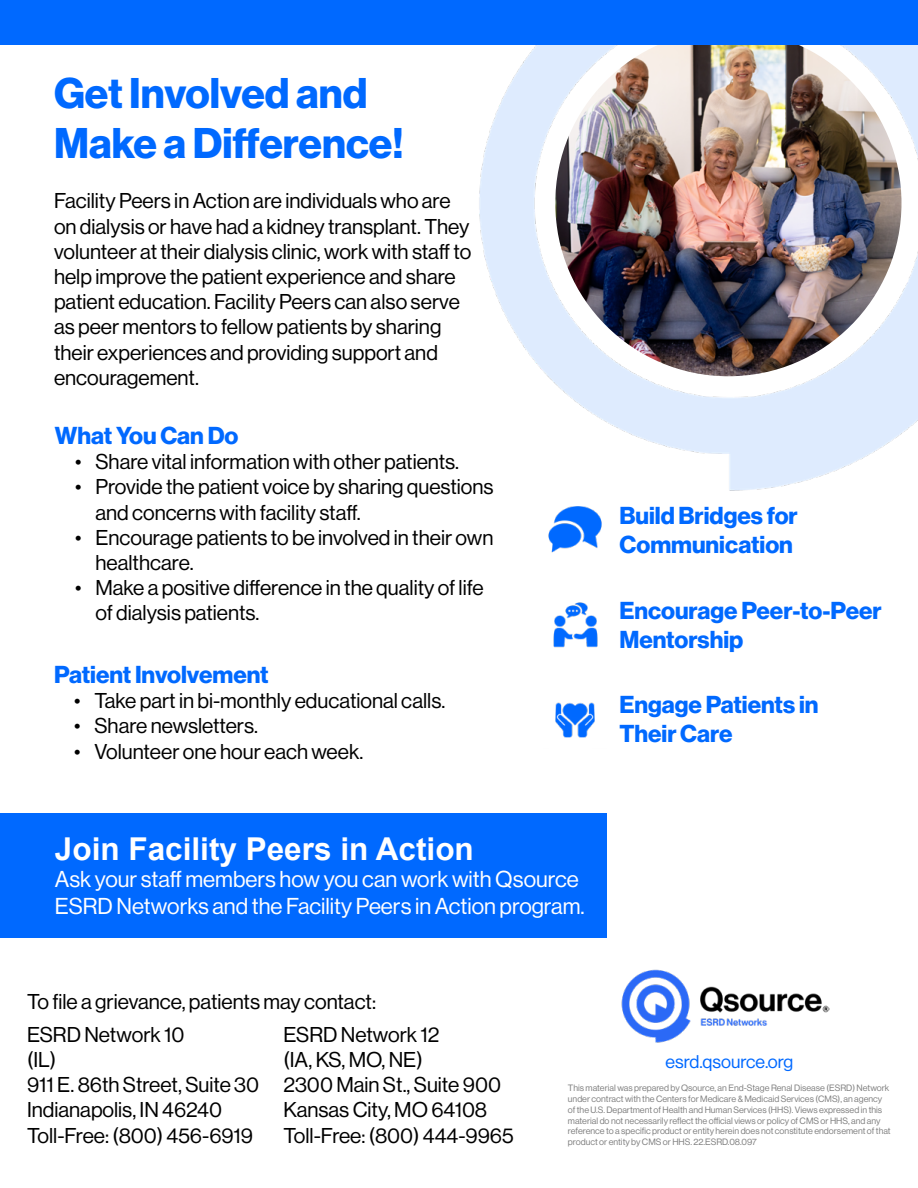
<style>
.page{position:relative;width:918px;height:1188px;background:#fff}
.page>*{position:absolute;margin:0;border:0;box-sizing:border-box;transform-origin:0 0}
.t1{font:42px/50.4px "N Haas Grotesk DS Pro 75 Bd";color:#0069ff}
.t2{font:700 31.5px "Arial";color:#fff}
.t3{font:24px/28.8px "N Haas Grotesk DS Pro 75 Bd";color:#0069ff}
.t4{font:22.5px/27px "N Haas Grotesk DS Pro 55 Rg";color:#fff}
.t5{font:21px/25.2px "N Haas Grotesk DS Pro 55 Rg";color:#000}
.t6{font:18px "N Haas Grotesk DS Pro 55 Rg";color:#0069ff}
.t7{font:9px/10.8px "N Haas Grotesk DS Pro 55 Rg";color:#7f7f7f}
</style>
<div class="page">
<div style="left:0;top:814px;width:607px;height:124px;background:#0069ff"></div>
<img style="left:479px;top:45px;width:439px;height:446px">
<img style="left:555px;top:30px;width:347px;height:346px;border-radius:173px">
<div style="left:0;top:0;width:918px;height:45px;background:#0069ff"></div>
<img style="left:548px;top:506px;width:54px;height:47px">
<img style="left:553px;top:602px;width:45px;height:46px">
<img style="left:555px;top:702px;width:40px;height:36px">
<img style="left:621px;top:969px;width:208px;height:74px">
<h1 class="t1" style="left:54px;top:68px;width:351px">Get Involved and<br>Make a Difference!</h1>
<p class="t5" style="left:54px;top:189px;width:419px">Facility Peers in Action are individuals who are on dialysis or have had a kidney transplant. They volunteer at their dialysis clinic, work with staff to help improve the patient experience and share patient education. Facility Peers can also serve as peer mentors to fellow patients by sharing their experiences and providing support and encouragement.</p>
<p class="t3" style="left:55px;top:422px;width:185px">What You Can Do</p>
<p class="t5" style="left:75px;top:449px;width:386px">• Share vital information with other patients.</p>
<p class="t5" style="left:95px;top:475px;width:400px;text-indent:-20px">• Provide the patient voice by sharing questions and concerns with facility staff.</p>
<p class="t5" style="left:95px;top:525px;width:400px;text-indent:-20px">• Encourage patients to be involved in their own healthcare.</p>
<p class="t5" style="left:95px;top:575px;width:390px;text-indent:-20px">• Make a positive difference in the quality of life of dialysis patients.</p>
<p class="t3" style="left:54px;top:661px;width:216px">Patient Involvement</p>
<p class="t5" style="left:74px;top:688px;width:373px">• Take part in bi-monthly educational calls.</p>
<p class="t5" style="left:74px;top:714px;width:185px">• Share newsletters.</p>
<p class="t5" style="left:74px;top:739px;width:291px">• Volunteer one hour each week.</p>
<h2 class="t2" style="left:55px;top:827px;width:420px">Join Facility Peers in Action</h2>
<p class="t4" style="left:55px;top:866px;width:531px">Ask your staff members how you can work with Qsource<br>ESRD Networks and the Facility Peers in Action program.</p>
<p class="t3" style="left:619px;top:502px;width:180px">Build Bridges for<br>Communication</p>
<p class="t3" style="left:619px;top:597px;width:264px">Encourage Peer-to-Peer<br>Mentorship</p>
<p class="t3" style="left:619px;top:691px;width:201px">Engage Patients in<br>Their Care</p>
<p class="t5" style="left:27px;top:985px;width:351px;line-height:33px">To file a grievance, patients may contact:<br>ESRD Network 10</p>
<p class="t5" style="left:27px;top:1047px;width:234px">(IL)<br>911 E. 86th Street, Suite 30<br>Indianapolis, IN 46240<br>Toll-Free: (800) 456-6919</p>
<p class="t5" style="left:283px;top:1022px;width:232px">ESRD Network 12<br>(IA, KS, MO, NE)<br>2300 Main St., Suite 900<br>Kansas City, MO 64108<br>Toll-Free: (800) 444-9965</p>
<p class="t6" style="left:666px;top:1052px;width:129px">esrd.qsource.org</p>
<p class="t7" style="left:568px;top:1083px;width:324px">This material was prepared by Qsource, an End-Stage Renal Disease (ESRD) Network under contract with the Centers for Medicare &amp; Medicaid Services (CMS), an agency of the U.S. Department of Health and Human Services (HHS). Views expressed in this material do not necessarily reflect the official views or policy of CMS or HHS, and any reference to a specific product or entity herein does not constitute endorsement of that product or entity by CMS or HHS. 22.ESRD.08.097</p>
</div>
